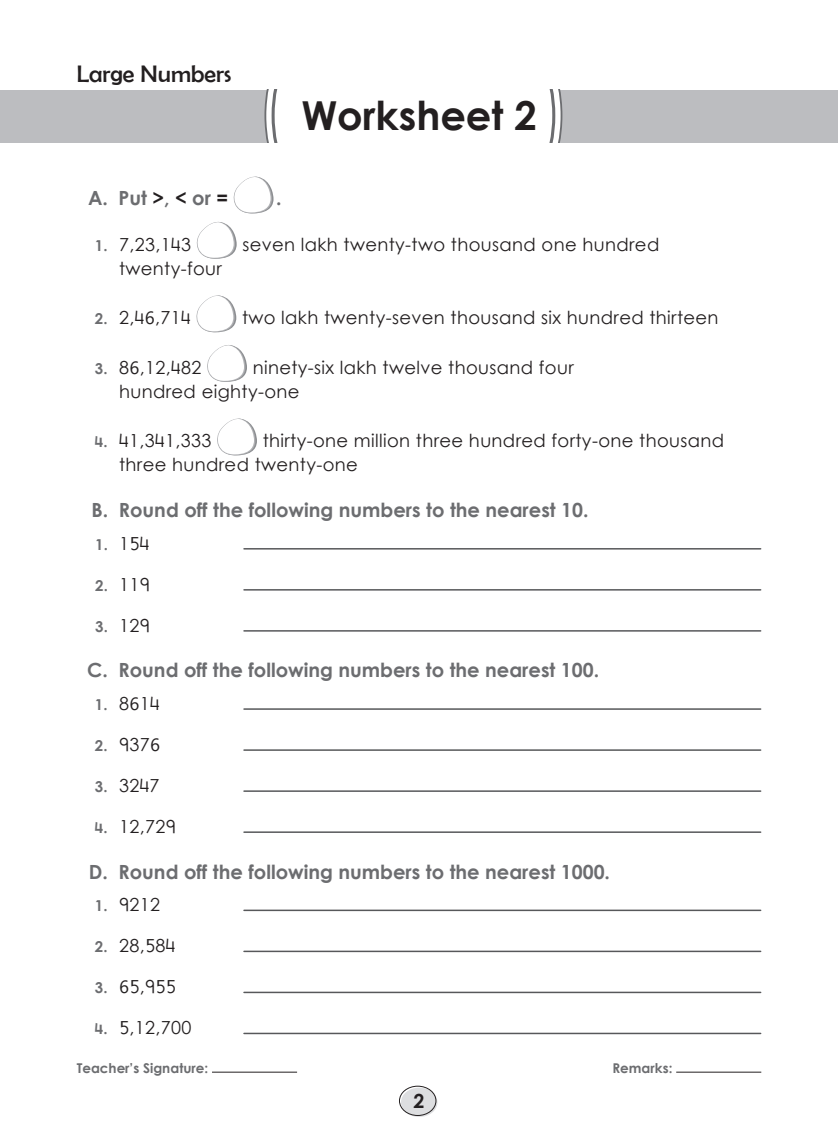
<style>
.page{position:relative;width:838px;height:1136px;background:#fff}
.page>*{position:absolute;margin:0;border:0;box-sizing:border-box;transform-origin:0 0}
.Rubric{font:39.9px "Century Gothic Bold New";color:#231f20}
.Chapter_heading{font:24px "Berlin Sans FB";color:#231f20}
.Rubric-2{font:19.5px "Century Gothic Bold New";color:#6c6d70}
.t1{font:19.5px "Century Gothic Bold New";color:#231f20}
.Sub_rubric{font:18px/24px "Century Gothic Regular New";letter-spacing:.02em;color:#231f20}
.t2{font:13.5px "Century Gothic Bold New";color:#6c6d70}
.s1{color:#231f20}
.s2{font-family:"Century Gothic Bold New";font-size:15px;color:#6c6d70}
</style>
<div class="page">
<hr style="left:212px;top:1071px;width:85px;height:1px;background:#231f20">
<hr style="left:676px;top:1071px;width:85px;height:1px;background:#231f20">
<div style="left:401px;top:1087px;width:36px;height:29px;background:#dddee0;border-radius:50%"></div>
<div style="left:399px;top:1085px;width:37px;height:30px;border:1px solid #231f20;border-radius:50%"></div>
<svg style="left:233px;top:176px;width:40px;height:38px"></svg>
<svg style="left:196px;top:221px;width:41px;height:38px"></svg>
<svg style="left:196px;top:295px;width:40px;height:37px"></svg>
<svg style="left:207px;top:345px;width:40px;height:37px"></svg>
<svg style="left:217px;top:418px;width:40px;height:37px"></svg>
<hr style="left:244px;top:548px;width:516px;height:1px;background:#57585a">
<hr style="left:244px;top:589px;width:516px;height:1px;background:#57585a">
<hr style="left:244px;top:630px;width:516px;height:1px;background:#57585a">
<hr style="left:244px;top:708px;width:516px;height:1px;background:#57585a">
<hr style="left:244px;top:749px;width:516px;height:1px;background:#57585a">
<hr style="left:244px;top:790px;width:516px;height:1px;background:#57585a">
<hr style="left:244px;top:831px;width:516px;height:1px;background:#57585a">
<hr style="left:244px;top:909px;width:516px;height:2px;background:#57585a">
<hr style="left:244px;top:950px;width:516px;height:2px;background:#57585a">
<hr style="left:244px;top:991px;width:516px;height:2px;background:#57585a">
<hr style="left:244px;top:1032px;width:516px;height:2px;background:#57585a">
<div style="left:0;top:90px;width:838px;height:52px;background:#bcbdc0"></div>
<div style="left:264px;top:90px;width:298px;height:52px;background:#fff"></div>
<p class="Chapter_heading" style="left:77px;top:60px;width:156px">Large Numbers</p>
<p class="Rubric" style="left:301px;top:85px;width:237px">Worksheet 2</p>
<p class="Rubric-2" style="left:88px;top:183px;width:141px">A. Put <span class="s1">&gt;</span>, <span class="s1">&lt;</span> or <span class="s1">=</span></p>
<p class="Rubric-2" style="left:276px;top:183px;width:7px">.</p>
<p class="Sub_rubric" style="left:95px;top:232px;width:98px"><span class="s2">1.</span> 7,23,143</p>
<p class="Sub_rubric" style="left:242px;top:232px;width:418px">seven lakh twenty-two thousand one hundred</p>
<p class="Sub_rubric" style="left:119px;top:256px;width:104px">twenty-four</p>
<p class="Sub_rubric" style="left:95px;top:305px;width:97px"><span class="s2">2.</span> 2,46,714</p>
<p class="Sub_rubric" style="left:242px;top:305px;width:478px">two lakh twenty-seven thousand six hundred thirteen</p>
<p class="Sub_rubric" style="left:95px;top:355px;width:108px"><span class="s2">3.</span> 86,12,482</p>
<p class="Sub_rubric" style="left:119px;top:355px;width:456px;text-indent:134px">ninety-six lakh twelve thousand four hundred eighty-one</p>
<p class="Sub_rubric" style="left:95px;top:428px;width:118px"><span class="s2">4.</span> 41,341,333</p>
<p class="Sub_rubric" style="left:119px;top:428px;width:606px;text-indent:144px">thirty-one million three hundred forty-one thousand three hundred twenty-one</p>
<p class="Rubric-2" style="left:91px;top:495px;width:498px">B. Round off the following numbers to the nearest 10.</p>
<p class="Sub_rubric" style="left:95px;top:530px;width:56px"><span class="s2">1.</span> 154</p>
<p class="Sub_rubric" style="left:95px;top:571px;width:56px"><span class="s2">2.</span> 119</p>
<p class="Sub_rubric" style="left:95px;top:612px;width:56px"><span class="s2">3.</span> 129</p>
<p class="Rubric-2" style="left:87px;top:655px;width:513px">C. Round off the following numbers to the nearest 100.</p>
<p class="Sub_rubric" style="left:95px;top:691px;width:66px"><span class="s2">1.</span> 8614</p>
<p class="Sub_rubric" style="left:95px;top:732px;width:67px"><span class="s2">2.</span> 9376</p>
<p class="Sub_rubric" style="left:95px;top:773px;width:66px"><span class="s2">3.</span> 3247</p>
<p class="Sub_rubric" style="left:95px;top:814px;width:82px"><span class="s2">4.</span> 12,729</p>
<p class="Rubric-2" style="left:89px;top:856px;width:523px">D. Round off the following numbers to the nearest 1000.</p>
<p class="Sub_rubric" style="left:95px;top:892px;width:67px"><span class="s2">1.</span> 9212</p>
<p class="Sub_rubric" style="left:95px;top:933px;width:82px"><span class="s2">2.</span> 28,584</p>
<p class="Sub_rubric" style="left:95px;top:974px;width:82px"><span class="s2">3.</span> 65,955</p>
<p class="Sub_rubric" style="left:95px;top:1015px;width:98px"><span class="s2">4.</span> 5,12,700</p>
<p class="t2" style="left:77px;top:1057px;width:133px">Teacher’s Signature:</p>
<p class="t2" style="left:612px;top:1057px;width:61px">Remarks:</p>
<p class="t1" style="left:413px;top:1085px;width:12px">2</p>
</div>
